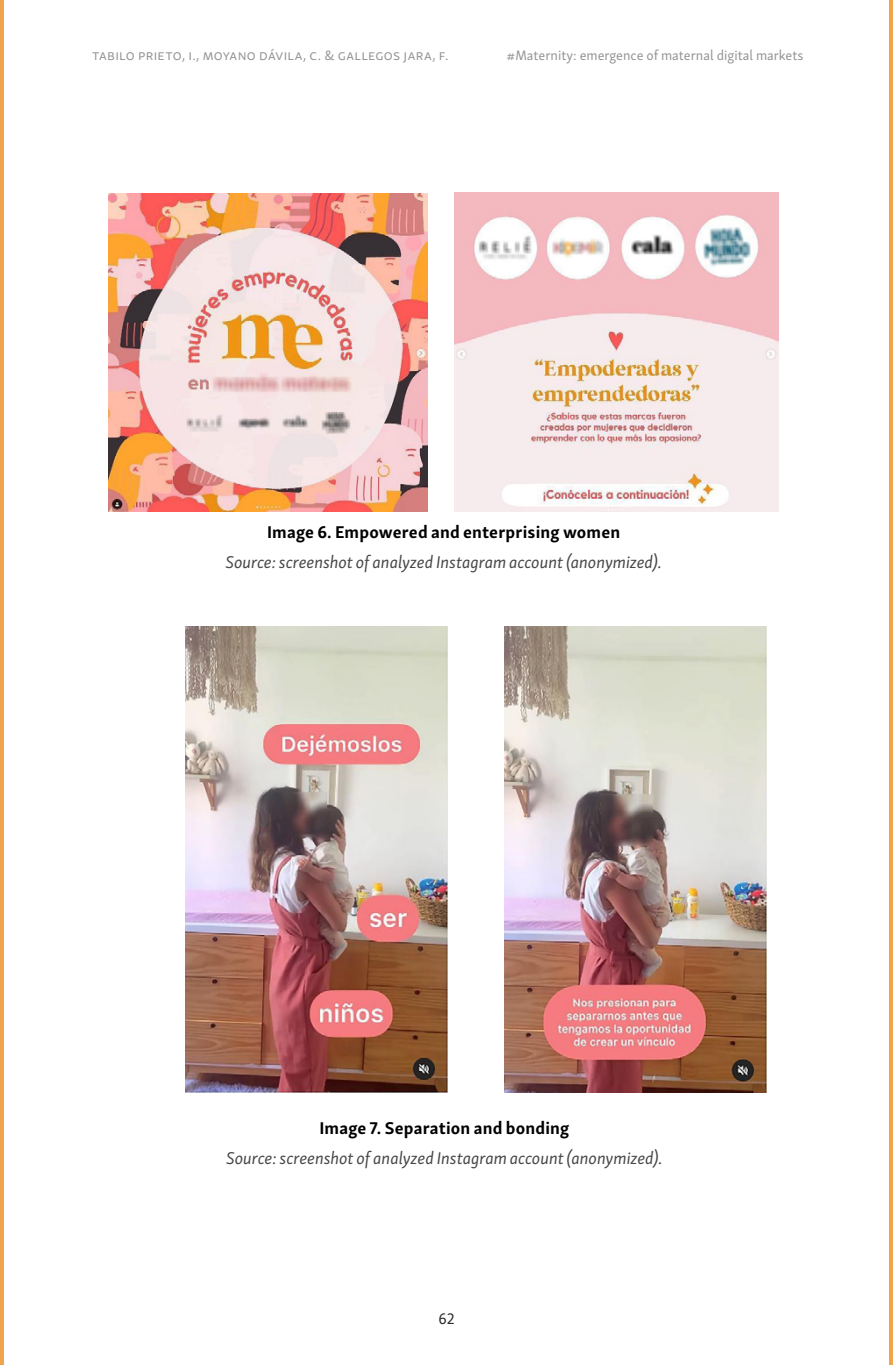
<style>
.page{position:relative;width:893px;height:1365px;background:#fff}
.page>*{position:absolute;margin:0;border:0;box-sizing:border-box;transform-origin:0 0}
.t1{font:italic 17.5px "Skolar Sans Latn";letter-spacing:-.005em;color:#484848}
.t2{font:700 17.5px "Skolar Sans Latn";letter-spacing:.01em;color:#000}
.t3{font:15.75px "Skolar Sans Latn";color:#292929}
.t4{font:14px "Skolar Sans Latn";letter-spacing:.02em;color:#939393}
</style>
<div class="page">
<img style="left:109px;top:193px;width:319px;height:318px">
<img style="left:454px;top:192px;width:325px;height:319px">
<img style="left:185px;top:626px;width:263px;height:465px">
<img style="left:504px;top:626px;width:263px;height:465px">
<hr style="left:0;top:0;width:4px;height:1364px;background:#f0a54d">
<hr style="left:889px;top:0;width:4px;height:1364px;background:#f0a54d">
<p class="t4" style="left:92px;top:45px;width:358px">tabilo prieto, i., moyano dávila, c. &amp; gallegos jara, f.</p>
<p class="t4" style="left:507px;top:45px;width:298px">#Maternity: emergence of maternal digital markets</p>
<p class="t2" style="left:267px;top:517px;width:355px">Image 6. Empowered and enterprising women</p>
<p class="t1" style="left:225px;top:548px;width:438px">Source: screenshot of analyzed Instagram account (anonymized).</p>
<p class="t2" style="left:319px;top:1113px;width:252px">Image 7. Separation and bonding</p>
<p class="t1" style="left:226px;top:1144px;width:438px">Source: screenshot of analyzed Instagram account (anonymized).</p>
<p class="t3" style="left:438px;top:1306px;width:18px">62</p>
</div>
